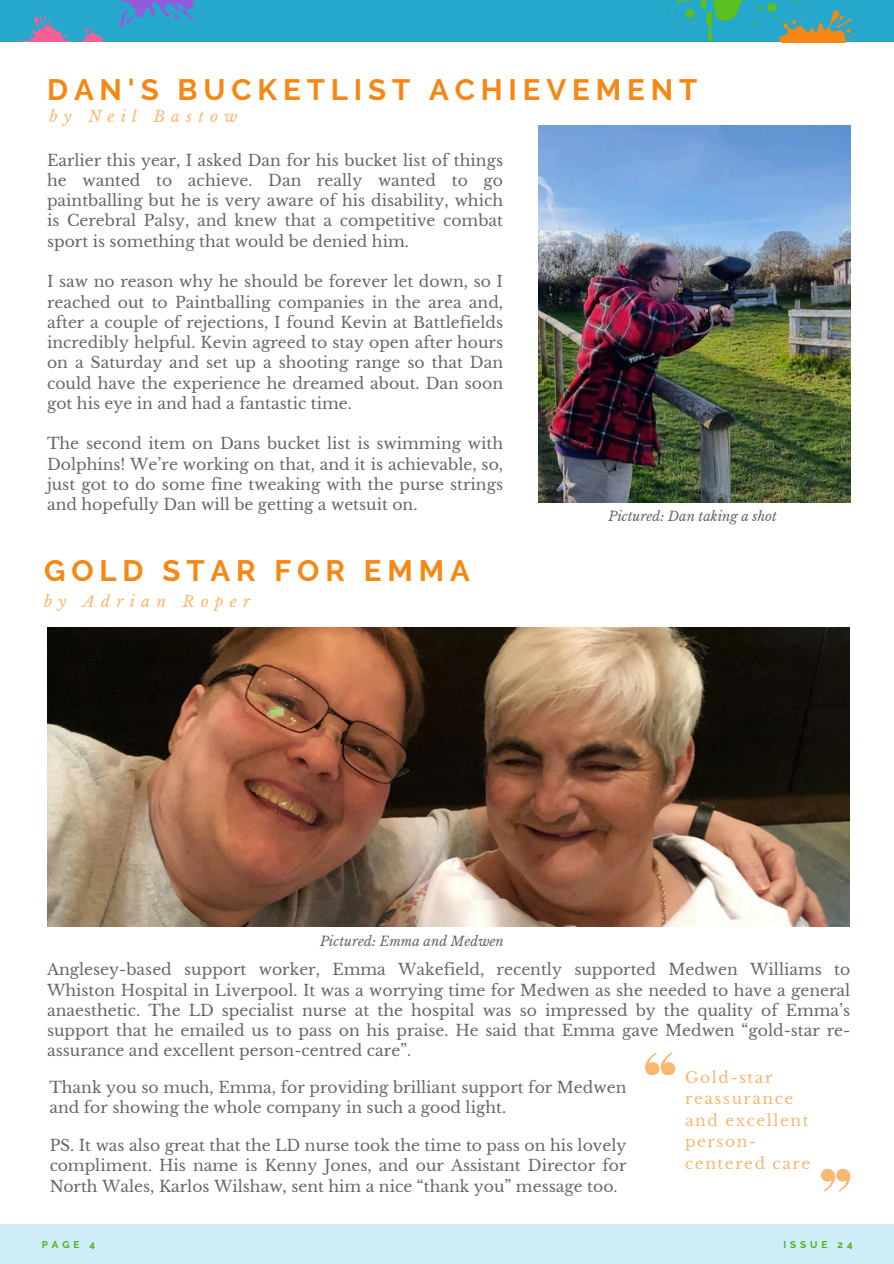
<style>
.page{position:relative;width:894px;height:1264px;background:#fff}
.page>*{position:absolute;margin:0;border:0;box-sizing:border-box;transform-origin:0 0}
.t1{font:700 29.4px "Raleway";letter-spacing:.2em;color:#f68712}
.t2{font:15.6px/20.2px "Libre Baskerville";color:#000;text-align:justify}
.t3{font:15.45px/21.5px "Libre Baskerville";letter-spacing:.1em;color:#f68712}
.t4{font:italic 15.45px "Libre Baskerville";letter-spacing:.4em;color:#f68712}
.t5{font:italic 13.2px "Libre Baskerville";color:#000}
.t6{font:700 9.9px "Raleway";letter-spacing:.4em;color:#53af1d}
</style>
<div class="page">
<div style="left:0;top:1224px;width:893px;height:39px;background:#cfedf6"></div>
<div style="left:0;top:0;width:893px;height:42px;background:#25a8cb"></div>
<svg style="left:16px;top:13px;width:89px;height:28px"></svg>
<svg style="left:116px;top:0;width:78px;height:27px"></svg>
<svg style="left:670px;top:0;width:185px;height:43px"></svg>
<img style="left:47px;top:627px;width:802px;height:299px">
<svg style="left:645px;top:1052px;width:30px;height:22px"></svg>
<svg style="left:821px;top:1169px;width:29px;height:22px"></svg>
<img style="left:538px;top:125px;width:312px;height:377px">
<p class="t1" style="left:47px;top:72px;width:651px">DAN'S BUCKETLIST ACHIEVEMENT</p>
<p class="t4" style="left:49px;top:107px;width:190px">by Neil Bastow</p>
<p class="t2" style="left:47px;top:150px;width:457px">Earlier this year, I asked Dan for his bucket list of things he wanted to achieve. Dan really wanted to go paintballing but he is very aware of his disability, which is Cerebral Palsy, and knew that a competitive combat sport is something that would be denied him.</p>
<p class="t2" style="left:47px;top:272px;width:457px">I saw no reason why he should be forever let down, so I reached out to Paintballing companies in the area and, after a couple of rejections, I found Kevin at Battlefields incredibly helpful. Kevin agreed to stay open after hours on a Saturday and set up a shooting range so that Dan could have the experience he dreamed about. Dan soon got his eye in and had a fantastic time.</p>
<p class="t2" style="left:47px;top:434px;width:457px">The second item on Dans bucket list is swimming with Dolphins! We’re working on that, and it is achievable, so, just got to do some fine tweaking with the purse strings and hopefully Dan will be getting a wetsuit on.</p>
<p class="t1" style="left:44px;top:553px;width:427px">GOLD STAR FOR EMMA</p>
<p class="t4" style="left:44px;top:592px;width:207px">by Adrian Roper</p>
<p class="t5" style="left:608px;top:508px;width:170px">Pictured: Dan taking a shot</p>
<p class="t5" style="left:320px;top:933px;width:185px">Pictured: Emma and Medwen</p>
<p class="t2" style="left:47px;top:959px;width:804px">Anglesey-based support worker, Emma Wakefield, recently supported Medwen Williams to Whiston Hospital in Liverpool. It was a worrying time for Medwen as she needed to have a general anaesthetic. The LD specialist nurse at the hospital was so impressed by the quality of Emma’s support that he emailed us to pass on his praise. He said that Emma gave Medwen “gold-star re&shy;assurance and excellent person-centred care”.</p>
<p class="t2" style="left:49px;top:1077px;width:578px">Thank you so much, Emma, for providing brilliant support for Medwen and for showing the whole company in such a good light.</p>
<p class="t2" style="left:49px;top:1135px;width:578px">PS. It was also great that the LD nurse took the time to pass on his lovely compliment. His name is Kenny Jones, and our Assistant Director for North Wales, Karlos Wilshaw, sent him a nice “thank you” message too.</p>
<p class="t3" style="left:685px;top:1066px;width:127px">Gold-star reassurance and excellent person&shy;centered care</p>
<p class="t6" style="left:42px;top:1238px;width:55px">PAGE 4</p>
<p class="t6" style="left:783px;top:1238px;width:71px">ISSUE 24</p>
</div>
